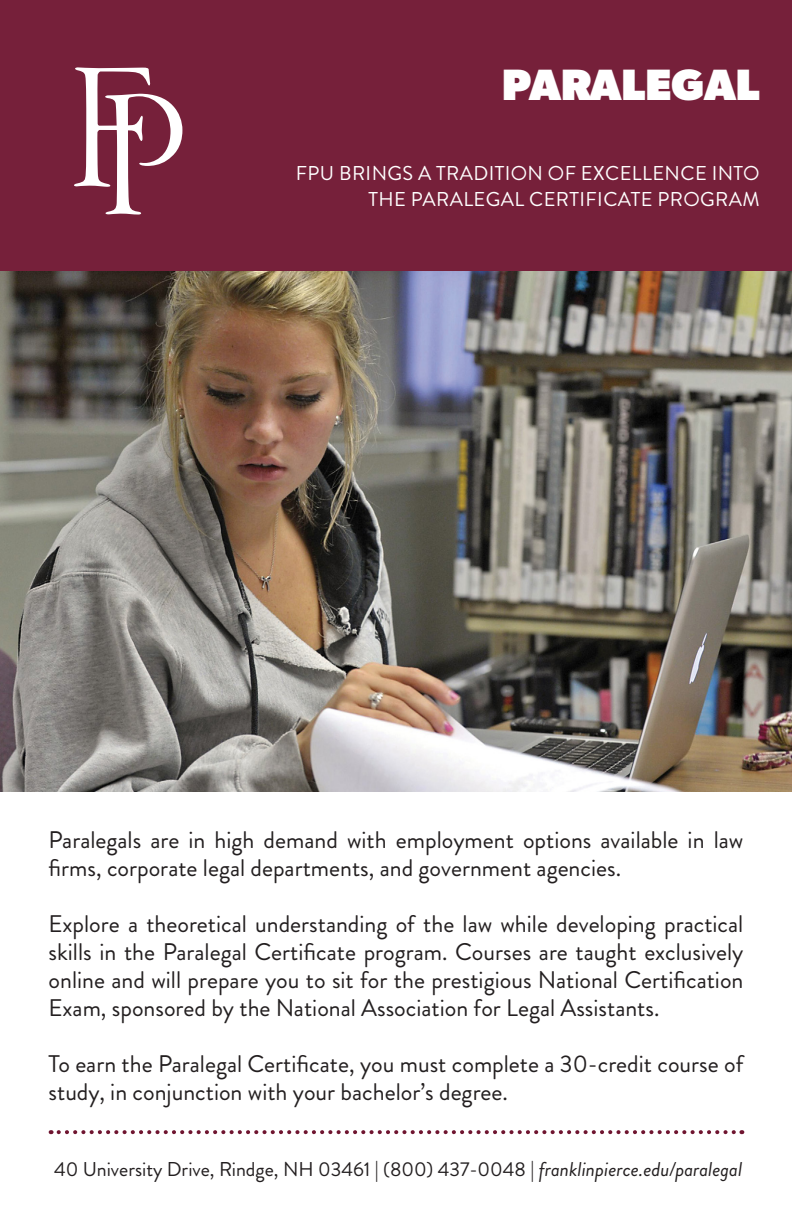
<style>
.page{position:relative;width:792px;height:1224px;background:#fff}
.page>*{position:absolute;margin:0;border:0;box-sizing:border-box;transform-origin:0 0}
.t1{font:800 44px "Gibson";color:#fff}
.t2{font:24px/28px "Brandon Grotesque";color:#231f20}
.t3{font:20px "Brandon Grotesque";color:#231f20}
.t4{font:20px "Brandon Grotesque";letter-spacing:.02em;color:#fff}
.s1{font-style:italic}
</style>
<div class="page">
<svg style="left:59px;top:1130px;width:683px;height:4px"></svg>
<div style="left:0;top:0;width:792px;height:272px;background:#76203a"></div>
<img style="left:0;top:271px;width:792px;height:521px">
<svg style="left:74px;top:67px;width:108px;height:147px"></svg>
<p class="t1" style="left:502px;top:59px;width:259px">PARALEGAL</p>
<p class="t4" style="left:296px;top:159px;width:465px">FPU BRINGS A TRADITION OF EXCELLENCE INTO</p>
<p class="t4" style="left:368px;top:185px;width:393px">THE PARALEGAL CERTIFICATE PROGRAM</p>
<p class="t2" style="left:49px;top:826px;width:696px">Paralegals are in high demand with employment options available in law firms, corporate legal departments, and government agencies.</p>
<p class="t2" style="left:49px;top:910px;width:696px;text-align:justify">Explore a theoretical understanding of the law while developing practical skills in the Paralegal Certificate program. Courses are taught exclusively online and will prepare you to sit for the prestigious National Certification Exam, sponsored by the National Association for Legal Assistants.</p>
<p class="t2" style="left:49px;top:1050px;width:696px">To earn the Paralegal Certificate, you must complete a 30-credit course of study, in conjunction with your bachelor’s degree.</p>
<p class="t3" style="left:54px;top:1155px;width:690px">40 University Drive, Rindge, NH 03461 | (800) 437-0048 | <span class="s1">franklinpierce.edu/paralegal</span></p>
</div>
